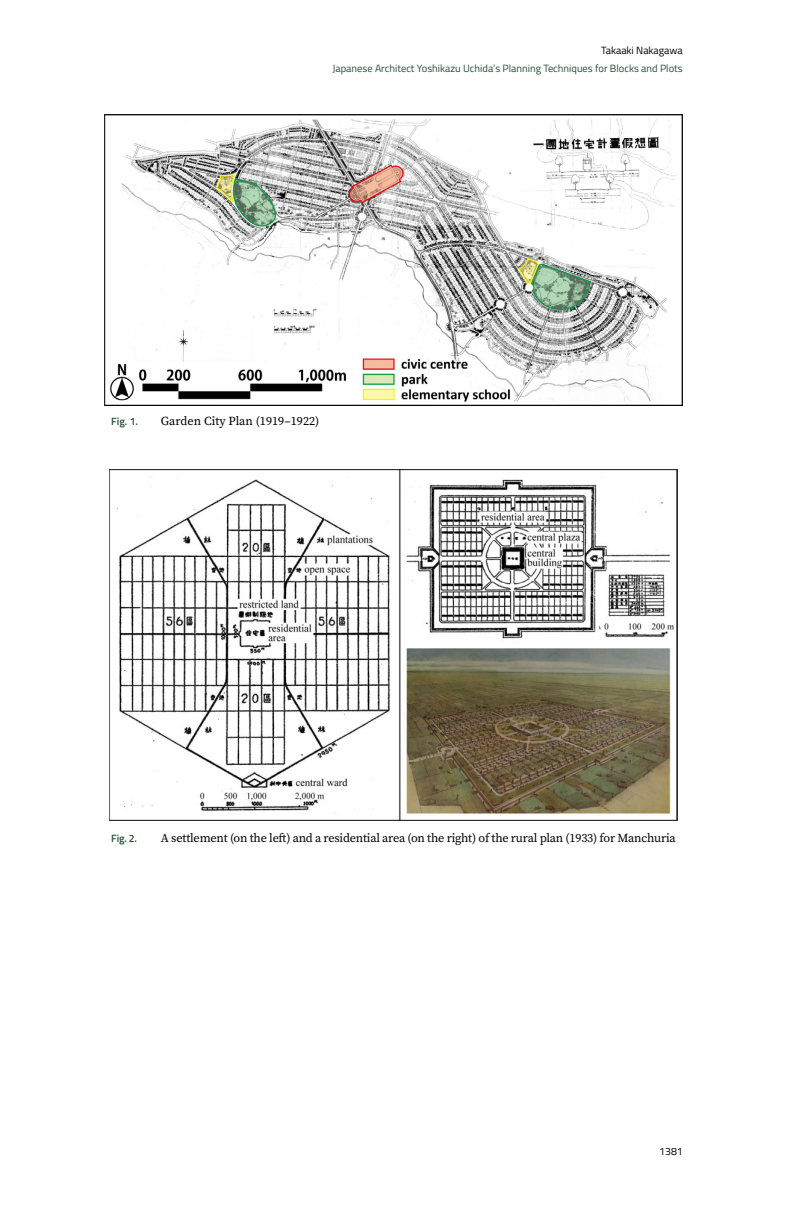
<style>
.page{position:relative;width:797px;height:1206px;background:#fff}
.page>*{position:absolute;margin:0;border:0;box-sizing:border-box;transform-origin:0 0}
.t1{font:12.25px "Source Serif Pro";letter-spacing:-.015em;color:#000}
.t2{font:10.5px "Titillium Web";color:#285136}
.t3{font:10.5px "Titillium Web";color:#000}
.t4{font:600 10.5px "Titillium Web";letter-spacing:-.01em;color:#285136}
</style>
<div class="page">
<img style="left:104px;top:114px;width:578px;height:291px">
<img style="left:109px;top:470px;width:568px;height:351px">
<p class="t3" style="left:601px;top:43px;width:83px">Takaaki Nakagawa</p>
<p class="t2" style="left:332px;top:60px;width:351px">Japanese Architect Yoshikazu Uchida’s Planning Techniques for Blocks and Plots</p>
<p class="t4" style="left:111px;top:413px;width:28px">Fig. 1.</p>
<p class="t1" style="left:161px;top:413px;width:160px">Garden City Plan (1919–1922)</p>
<p class="t4" style="left:111px;top:830px;width:27px">Fig. 2.</p>
<p class="t1" style="left:161px;top:829px;width:516px">A settlement (on the left) and a residential area (on the right) of the rural plan (1933) for Manchuria</p>
<p class="t3" style="left:659px;top:1143px;width:25px">1381</p>
</div>
